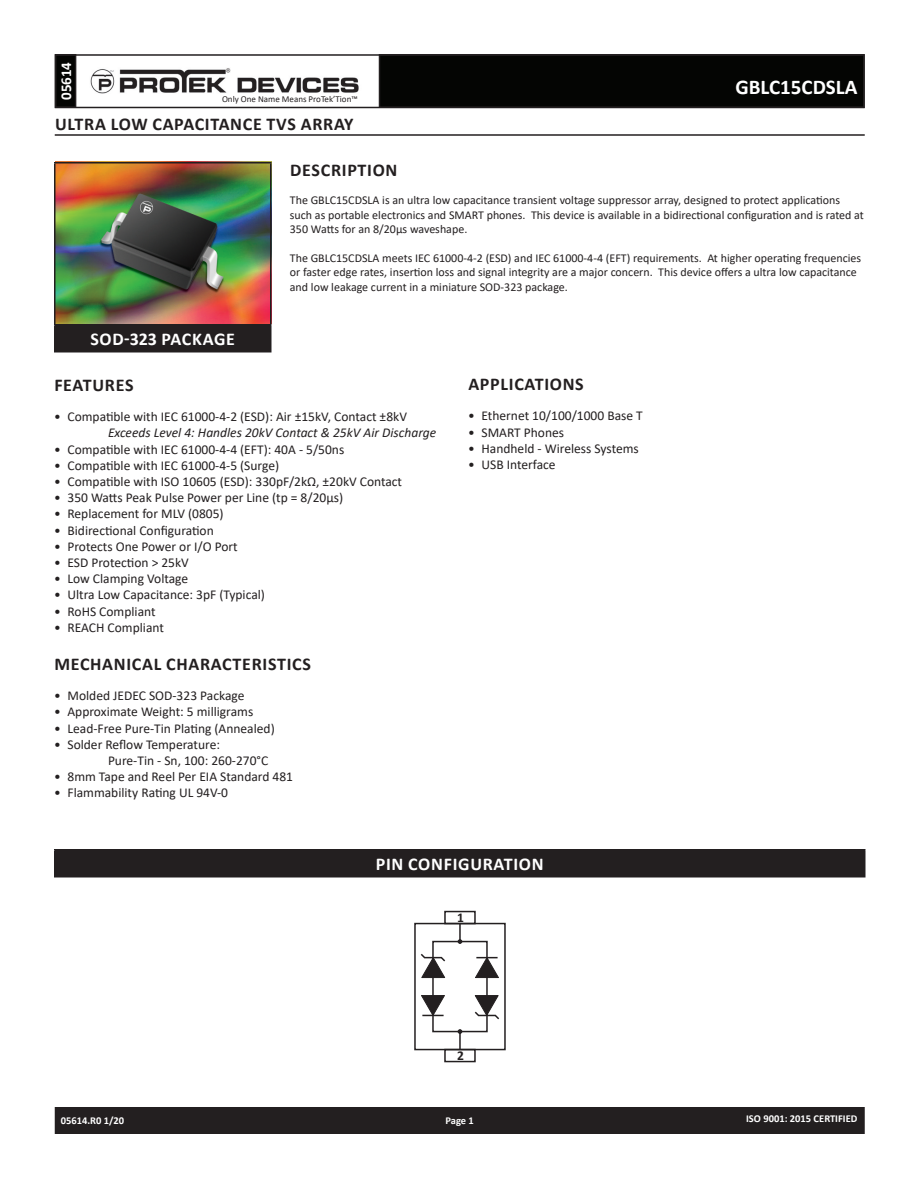
<style>
.page{position:relative;width:918px;height:1188px;background:#fff}
.page>*{position:absolute;margin:0;border:0;box-sizing:border-box;transform-origin:0 0}
.t1{font:700 21px "Calibri";color:#fff}
.t2{font:700 18px "Calibri";letter-spacing:.04em;color:#231f20}
.t3{font:700 18px "Calibri";letter-spacing:.04em;color:#fff}
.t4{font:700 15px "Calibri";color:#fff}
.t5{font:13.5px/16.2px "Calibri";color:#231f20}
.t6{font:italic 13.5px "Calibri";color:#231f20}
.t7{font:700 13.5px "Calibri";color:#231f20}
.t8{font:12px/14.4px "Calibri";color:#231f20}
.t9{font:700 10.5px "Calibri";color:#fff}
.t10{font:9px "Calibri";color:#231f20}
</style>
<div class="page">
<div style="left:56px;top:1108px;width:808px;height:25px;background:#231f20"></div>
<div style="left:55px;top:1107px;width:810px;height:27px;border:2px solid #231f20"></div>
<div style="left:56px;top:55px;width:20px;height:52px;background:#040503"></div>
<div style="left:55px;top:54px;width:21px;height:54px;border:2px solid #231f20"></div>
<div style="left:380px;top:55px;width:484px;height:52px;background:#040503"></div>
<div style="left:55px;top:54px;width:810px;height:54px;border:2px solid #231f20"></div>
<img style="left:90px;top:68px;width:269px;height:26px">
<hr style="left:55px;top:134px;width:810px;height:2px;background:#231f20">
<img style="left:56px;top:164px;width:214px;height:160px">
<div style="left:55px;top:325px;width:216px;height:27px;background:#231f20"></div>
<hr style="left:54px;top:162px;width:218px;height:2px;background:#231f20">
<hr style="left:54px;top:164px;width:2px;height:160px;background:#231f20">
<hr style="left:270px;top:164px;width:2px;height:160px;background:#231f20">
<hr style="left:54px;top:324px;width:218px;height:2px;background:#231f20">
<hr style="left:54px;top:326px;width:2px;height:25px;background:#231f20">
<hr style="left:270px;top:326px;width:2px;height:25px;background:#231f20">
<hr style="left:54px;top:351px;width:218px;height:1px;background:#231f20">
<div style="left:55px;top:850px;width:810px;height:27px;background:#231f20"></div>
<hr style="left:54px;top:849px;width:812px;height:1px;background:#231f20">
<hr style="left:54px;top:850px;width:2px;height:26px;background:#231f20">
<hr style="left:864px;top:850px;width:2px;height:26px;background:#231f20">
<hr style="left:54px;top:876px;width:812px;height:2px;background:#231f20">
<div style="left:414px;top:923px;width:92px;height:127px;border:2px solid #231f20"></div>
<div style="left:444px;top:911px;width:32px;height:13px;border:2px solid #231f20"></div>
<div style="left:444px;top:1049px;width:32px;height:13px;border:2px solid #231f20"></div>
<svg style="left:421px;top:995px;width:24px;height:21px"></svg>
<svg style="left:474px;top:995px;width:26px;height:25px"></svg>
<svg style="left:475px;top:957px;width:24px;height:21px"></svg>
<svg style="left:458px;top:1032px;width:4px;height:18px"></svg>
<svg style="left:458px;top:924px;width:4px;height:17px"></svg>
<div style="left:432px;top:941px;width:56px;height:91px;border:2px solid #231f20"></div>
<svg style="left:420px;top:952px;width:26px;height:26px"></svg>
<p class="t4" style="left:55px;top:100px;width:40px;rotate:-90deg">05614</p>
<p class="t10" style="left:222px;top:93px;width:137px">Only One Name Means ProTek’Tion™</p>
<h2 class="t2" style="left:55px;top:111px;width:300px">ULTRA LOW CAPACITANCE TVS ARRAY</h2>
<h1 class="t1" style="left:735px;top:73px;width:124px">GBLC15CDSLA</h1>
<h2 class="t3" style="left:90px;top:326px;width:146px">SOD-323 PACKAGE</h2>
<h2 class="t2" style="left:290px;top:157px;width:23px">DESCRIPTIO</h2>
<h2 class="t2" style="left:386px;top:157px;width:13px">N</h2>
<p class="t8" style="left:290px;top:193px;width:576px">The GBLC15CDSLA is an ultra low capacitance transient voltage suppressor array, designed to protect applications such as portable electronics and SMART phones. This device is available in a bidirectional configuration and is rated at<br>350 Watts for an 8/20µs waveshape.</p>
<p class="t8" style="left:290px;top:250px;width:573px">The GBLC15CDSLA meets IEC 61000-4-2 (ESD) and IEC 61000-4-4 (EFT) requirements. At higher operating frequencies or faster edge rates, insertion loss and signal integrity are a major concern. This device offers a ultra low capacitance and low leakage current in a miniature SOD-323 package.</p>
<h2 class="t2" style="left:54px;top:372px;width:61px">FEATURES</h2>
<p class="t5" style="left:54px;top:408px;width:355px">• Compatible with IEC 61000-4-2 (ESD): Air ±15kV, Contact ±8kV</p>
<p class="t6" style="left:108px;top:423px;width:330px">Exceeds Level 4: Handles 20kV Contact &amp; 25kV Air Discharge</p>
<p class="t5" style="left:54px;top:441px;width:292px">• Compatible with IEC 61000-4-4 (EFT): 40A - 5/50ns</p>
<p class="t5" style="left:54px;top:457px;width:227px">• Compatible with IEC 61000-4-5 (Surge)</p>
<p class="t5" style="left:54px;top:473px;width:350px">• Compatible with ISO 10605 (ESD): 330pF/2kΩ, ±20kV Contact</p>
<p class="t5" style="left:54px;top:489px;width:291px">• 350 Watts Peak Pulse Power per Line (tp = 8/20µs)</p>
<p class="t5" style="left:54px;top:505px;width:171px">• Replacement for MLV (0805)</p>
<p class="t5" style="left:54px;top:522px;width:161px">• Bidirectional Configuration</p>
<p class="t5" style="left:54px;top:538px;width:185px">• Protects One Power or I/O Port</p>
<p class="t5" style="left:54px;top:554px;width:136px">• ESD Protection &gt; 25kV</p>
<p class="t5" style="left:54px;top:570px;width:136px">• Low Clamping Voltage</p>
<p class="t5" style="left:54px;top:586px;width:213px">• Ultra Low Capacitance: 3pF (Typical)</p>
<p class="t5" style="left:54px;top:603px;width:103px">• RoHS Compliant</p>
<p class="t5" style="left:54px;top:619px;width:111px">• REACH Compliant</p>
<h2 class="t2" style="left:54px;top:651px;width:178px">MECHANICAL CHARACTERISTICS</h2>
<p class="t5" style="left:54px;top:687px;width:192px">• Molded JEDEC SOD-323 Package</p>
<p class="t5" style="left:54px;top:703px;width:201px">• Approximate Weight: 5 milligrams</p>
<p class="t5" style="left:54px;top:720px;width:222px">• Lead-Free Pure-Tin Plating (Annealed)</p>
<p class="t5" style="left:108px;top:736px;width:162px;text-indent:-54px">• Solder Reflow Temperature:<br>Pure-Tin - Sn, 100: 260-270°C</p>
<p class="t5" style="left:54px;top:768px;width:241px">• 8mm Tape and Reel Per EIA Standard 481</p>
<p class="t5" style="left:54px;top:784px;width:176px">• Flammability Rating UL 94V-0</p>
<h2 class="t2" style="left:468px;top:371px;width:116px">APPLICATIONS</h2>
<p class="t5" style="left:468px;top:408px;width:176px">• Ethernet 10/100/1000 Base T</p>
<p class="t5" style="left:468px;top:424px;width:98px">• SMART Phones</p>
<p class="t5" style="left:468px;top:440px;width:172px">• Handheld - Wireless Systems</p>
<p class="t5" style="left:468px;top:456px;width:89px">• USB Interface</p>
<h2 class="t3" style="left:376px;top:851px;width:169px">PIN CONFIGURATION</h2>
<p class="t7" style="left:457px;top:909px;width:8px">1</p>
<p class="t7" style="left:457px;top:1047px;width:8px">2</p>
<p class="t9" style="left:61px;top:1113px;width:65px">05614.R0 1/20</p>
<p class="t9" style="left:446px;top:1113px;width:30px">PAGE 1</p>
<p class="t9" style="left:746px;top:1111px;width:113px">ISO 9001: 2015 CERTIFIED</p>
</div>
